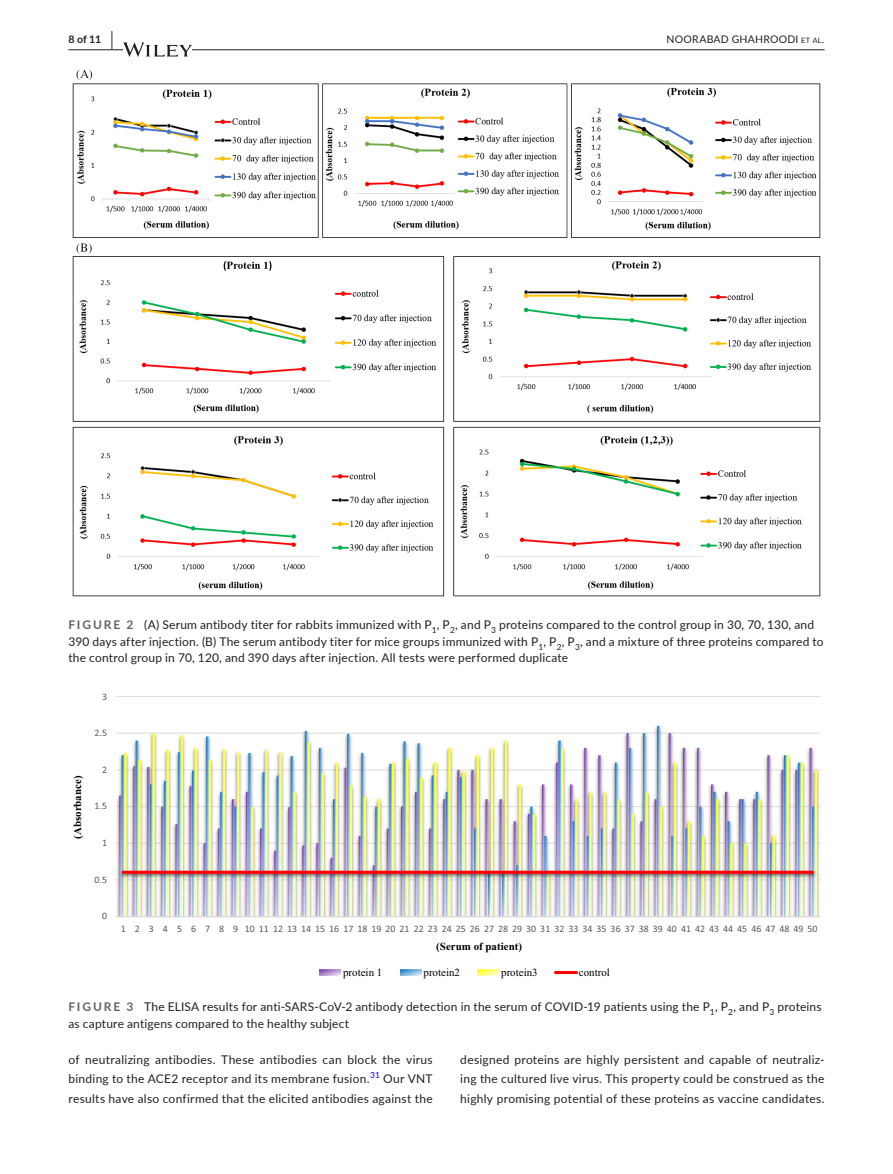
<style>
.page{position:relative;width:893px;height:1174px;background:#fff}
.page>*{position:absolute;margin:0;border:0;box-sizing:border-box;transform-origin:0 0}
.t1{font:12px/19.5px "Lato";letter-spacing:.015em;color:#231f20;text-align:justify}
.t2{font:10.95px "Times New Roman";letter-spacing:.005em;color:#000}
.t3{font:700 10.95px "Times New Roman";color:#000}
.t4{font:10.5px "Lato";letter-spacing:.025em;color:#231f20}
.t5{font:700 10.5px "Lato";color:#231f20}
.t6{font:9.9px "Calibri";color:#595959}
.s1{font-size:19.5px}
.s2{font-size:7.35px}
.s3{font-weight:700;color:#636366}
</style>
<div class="page">
<hr style="left:68px;top:49px;width:756px;height:1px;background:#231f20">
<svg style="left:123px;top:42px;width:69px;height:15px"></svg>
<img style="left:72px;top:69px;width:749px;height:528px">
<img style="left:116px;top:696px;width:705px;height:222px">
<img style="left:320px;top:969px;width:21px;height:6px">
<img style="left:400px;top:969px;width:21px;height:6px">
<img style="left:478px;top:969px;width:21px;height:6px">
<hr style="left:123px;top:870px;width:689px;height:3px;background:#f00">
<hr style="left:555px;top:971px;width:21px;height:3px;background:#f00">
<p class="t5" style="left:68px;top:31px;width:46px">8 of 11 <span class="s1">|</span></p>
<p class="t4" style="left:667px;top:31px;width:159px">NOORABAD GHAHROODI <span class="s2">et al</span>.</p>
<p class="t1" style="left:68px;top:616px;width:757px;line-height:16.5px;text-align:left"><span class="s3">FIGURE 2</span> (A) Serum antibody titer for rabbits immunized with P<sub>1</sub>, P<sub>2</sub>, and P<sub>3</sub> proteins compared to the control group in 30, 70, 130, and<br>390 days after injection. (B) The serum antibody titer for mice groups immunized with P<sub>1</sub>, P<sub>2</sub>, P<sub>3</sub>, and a mixture of three proteins compared to the control group in 70, 120, and 390 days after injection. All tests were performed duplicate</p>
<p class="t6" style="left:102px;top:690px;width:7px">3</p>
<p class="t6" style="left:95px;top:727px;width:14px">2.5</p>
<p class="t3" style="left:71px;top:838px;width:65px;rotate:-90deg">(Absorbance)</p>
<p class="t6" style="left:102px;top:763px;width:7px">2</p>
<p class="t6" style="left:95px;top:800px;width:14px">1.5</p>
<p class="t6" style="left:102px;top:836px;width:7px">1</p>
<p class="t6" style="left:95px;top:873px;width:14px">0.5</p>
<p class="t6" style="left:102px;top:909px;width:7px">0</p>
<p class="t6" style="left:121px;top:922px;width:698px">1 2 3 4 5 6 7 8 9 1011121314151617181920212223242526272829303132333435363738394041424344454647484950</p>
<p class="t3" style="left:436px;top:940px;width:87px">(Serum of patient)</p>
<p class="t2" style="left:343px;top:965px;width:41px">protein 1</p>
<p class="t2" style="left:424px;top:965px;width:38px">protein2</p>
<p class="t2" style="left:501px;top:965px;width:38px">protein3</p>
<p class="t2" style="left:579px;top:965px;width:33px">control</p>
<p class="t1" style="left:68px;top:998px;width:755px;line-height:16.5px"><span class="s3">FIGURE 3</span> The ELISA results for anti-SARS-CoV-2 antibody detection in the serum of COVID-19 patients using the P<sub>1</sub>, P<sub>2</sub>, and P<sub>3</sub> proteins as capture antigens compared to the healthy subject</p>
<p class="t1" style="left:68px;top:1049px;width:366px">of neutralizing antibodies. These antibodies can block the virus binding to the ACE2 receptor and its membrane fusion.<sup>31</sup> Our VNT results have also confirmed that the elicited antibodies against the</p>
<p class="t1" style="left:460px;top:1049px;width:366px">designed proteins are highly persistent and capable of neutraliz&shy;ing the cultured live virus. This property could be construed as the highly promising potential of these proteins as vaccine candidates.</p>
</div>
